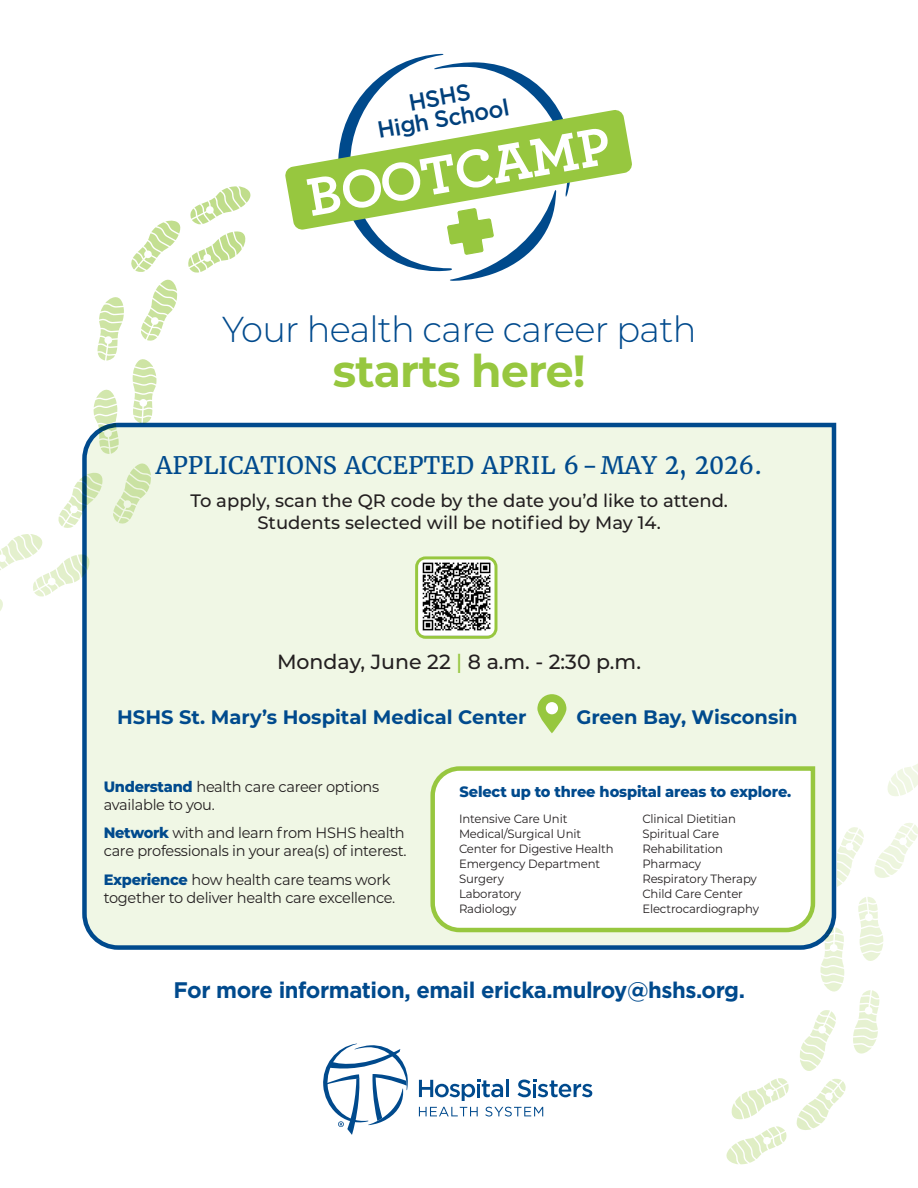
<style>
.page{position:relative;width:918px;height:1188px;background:#fff}
.page>*{position:absolute;margin:0;border:0;box-sizing:border-box;transform-origin:0 0}
.t1{font:700 56.4px "Archer";color:#fff}
.t2{font:700 45px "Montserrat";letter-spacing:-.02em;color:#97c73f}
.t3{font:300 36px "Montserrat";letter-spacing:-.02em;color:#004a8d}
.t4{font:24px "Merriweather";color:#004a8d}
.t5{font:500 23.4px/21.9px "Gotham";color:#00407c;text-align:center}
.t6{font:700 22.5px "Gotham";letter-spacing:-.02em;color:#004a8d}
.t7{font:500 20.55px "Montserrat";color:#231f20}
.t8{font:700 19.5px "Montserrat";color:#004a8d}
.t9{font:500 18px/21.6px "Montserrat";color:#231f20;text-align:center}
.t10{font:15px/18px "Montserrat";letter-spacing:-.02em;color:#231f20}
.t11{font:800 15px "Montserrat";letter-spacing:-.01em;color:#004a8d}
.t12{font:12px/15px "Montserrat";letter-spacing:-.01em;color:#231f20}
.s1{font-size:28.05px}
.s2{color:#97c73f}
.s3{font-weight:800;color:#004a8d}
</style>
<div class="page">
<svg style="left:887px;top:764px;width:31px;height:32px"></svg>
<svg style="left:838px;top:827px;width:26px;height:59px"></svg>
<svg style="left:820px;top:928px;width:24px;height:64px"></svg>
<svg style="left:800px;top:1010px;width:36px;height:61px"></svg>
<svg style="left:731px;top:1078px;width:58px;height:41px"></svg>
<svg style="left:874px;top:823px;width:44px;height:55px"></svg>
<svg style="left:858px;top:897px;width:25px;height:64px"></svg>
<svg style="left:853px;top:990px;width:27px;height:64px"></svg>
<svg style="left:796px;top:1079px;width:50px;height:51px"></svg>
<svg style="left:726px;top:1126px;width:61px;height:38px"></svg>
<svg style="left:133px;top:359px;width:24px;height:62px"></svg>
<svg style="left:141px;top:279px;width:36px;height:62px"></svg>
<svg style="left:188px;top:231px;width:58px;height:42px"></svg>
<svg style="left:0;top:478px;width:81px;height:133px"></svg>
<svg style="left:94px;top:389px;width:24px;height:32px"></svg>
<svg style="left:97px;top:297px;width:27px;height:64px"></svg>
<svg style="left:131px;top:220px;width:49px;height:52px"></svg>
<svg style="left:190px;top:186px;width:61px;height:38px"></svg>
<svg style="left:419px;top:1079px;width:84px;height:22px"></svg>
<hr style="left:506px;top:1079px;width:3px;height:18px;background:#004a8d">
<svg style="left:518px;top:1079px;width:74px;height:18px"></svg>
<svg style="left:419px;top:1107px;width:59px;height:9px"></svg>
<svg style="left:485px;top:1107px;width:58px;height:10px"></svg>
<svg style="left:323px;top:1044px;width:85px;height:91px"></svg>
<svg style="left:285px;top:54px;width:347px;height:227px"></svg>
<div style="left:81px;top:421px;width:757px;height:530px;background:#f0f7e5"></div>
<img style="left:417px;top:558px;width:79px;height:79px">
<div style="left:415px;top:556px;width:82px;height:83px;border:3px solid #97c73f;border-radius:9px"></div>
<svg style="left:428px;top:764px;width:389px;height:171px"></svg>
<svg style="left:537px;top:694px;width:29px;height:39px"></svg>
<div style="left:546px;top:702px;width:12px;height:12px;background:#fff;border-radius:50%"></div>
<p class="t5" style="left:372px;top:98px;width:135px;rotate:-10deg">HSHS<br>High School</p>
<p class="t1" style="left:300px;top:154px;width:309px;rotate:-10deg">BOOTCAMP</p>
<h1 class="t3" style="left:222px;top:304px;width:476px">Your health care career path</h1>
<h1 class="t2" style="left:333px;top:338px;width:254px">starts here!</h1>
<h2 class="t4" style="left:156px;top:451px;width:608px">APPLICATIONS ACCEPTED APRIL 6-MAY <span class="s1">2, 202</span>6.</h2>
<p class="t9" style="left:190px;top:489px;width:539px">To apply, scan the QR code by the date you’d like to attend.<br>Students selected will be notified by May 14.</p>
<p class="t7" style="left:277px;top:648px;width:366px">Monday, June 22 <span class="s2">|</span> 8 a.m. - 2:30 p.m.</p>
<h2 class="t8" style="left:117px;top:703px;width:411px">HSHS St. Mary’s Hospital Medical Center</h2>
<h2 class="t8" style="left:576px;top:703px;width:223px">Green Bay, Wisconsin</h2>
<p class="t10" style="left:104px;top:777px;width:277px"><span class="s3">Understand</span> health care career options available to you.</p>
<p class="t10" style="left:104px;top:823px;width:304px"><span class="s3">Network</span> with and learn from HSHS health care professionals in your area(s) of interest.</p>
<p class="t10" style="left:104px;top:870px;width:293px"><span class="s3">Experience</span> how health care teams work together to deliver health care excellence.</p>
<p class="t11" style="left:460px;top:780px;width:333px">Select up to three hospital areas to explore.</p>
<p class="t12" style="left:459px;top:811px;width:110px">Intensive Care Unit</p>
<p class="t12" style="left:459px;top:826px;width:124px">Medical/Surgical Unit</p>
<p class="t12" style="left:459px;top:841px;width:156px">Center for Digestive Health</p>
<p class="t12" style="left:459px;top:856px;width:143px">Emergency Department</p>
<p class="t12" style="left:459px;top:871px;width:46px">Surgery</p>
<p class="t12" style="left:459px;top:886px;width:64px">Laboratory</p>
<p class="t12" style="left:459px;top:901px;width:59px">Radiology</p>
<p class="t12" style="left:642px;top:811px;width:95px">Clinical Dietitian</p>
<p class="t12" style="left:642px;top:826px;width:78px">Spiritual Care</p>
<p class="t12" style="left:642px;top:841px;width:82px">Rehabilitation</p>
<p class="t12" style="left:642px;top:856px;width:60px">Pharmacy</p>
<p class="t12" style="left:642px;top:871px;width:116px">Respiratory Therapy</p>
<p class="t12" style="left:642px;top:886px;width:118px">Child Care Center<br>Electrocardiography</p>
<p class="t6" style="left:173px;top:975px;width:573px">For more information, email ericka.mulroy@hshs.org.</p>
</div>
